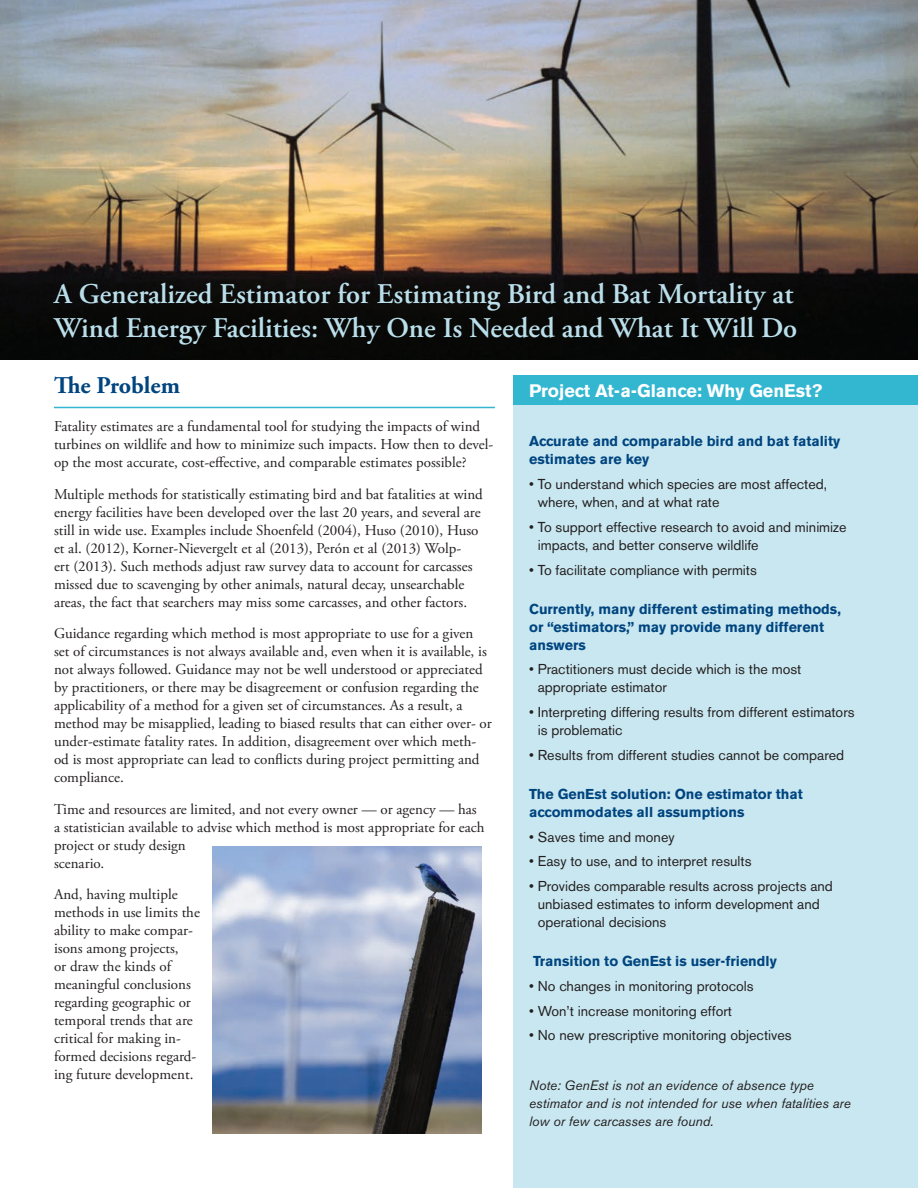
<style>
.page{position:relative;width:918px;height:1188px;background:#fff}
.page>*{position:absolute;margin:0;border:0;box-sizing:border-box;transform-origin:0 0}
.t1{font:600 28.5px/34.2px "Adobe Garamond Pro";color:#badfeb}
.Subhead{font:700 24px "Adobe Garamond Pro";color:#004580}
.t2{font:700 18px "Akzidenz Grotesk BE";color:#fff}
.Body{font:15px/18px "Adobe Garamond Pro";color:#231f20}
.t3{font:14.25px/18px "Akzidenz Grotesk BE";color:#231f20}
.t4{font:700 14.25px/18px "Akzidenz Grotesk BE";color:#004580}
.t5{font:italic 13.5px/18px "Akzidenz Grotesk BE";color:#231f20}
</style>
<div class="page">
<div style="left:513px;top:376px;width:405px;height:812px;background:#c9e7f0"></div>
<div style="left:513px;top:376px;width:405px;height:29px;background:#33b7d1"></div>
<img style="left:0;top:0;width:918px;height:360px">
<hr style="left:54px;top:407px;width:441px;height:1px;background:#33b7d1">
<img style="left:212px;top:847px;width:270px;height:287px">
<p class="t1" style="left:54px;top:277px;width:745px">A Generalized Estimator for Estimating Bird and Bat Mortality at<br>Wind Energy Facilities: Why One Is Needed and What It Will Do</p>
<p class="Subhead" style="left:54px;top:372px;width:128px">The Problem</p>
<p class="Body" style="left:54px;top:418px;width:441px">Fatality estimates are a fundamental tool for studying the impacts of wind turbines on wildlife and how to minimize such impacts. How then to devel&shy;op the most accurate, cost-effective, and comparable estimates possible?</p>
<p class="Body" style="left:54px;top:486px;width:430px">Multiple methods for statistically estimating bird and bat fatalities at wind energy facilities have been developed over the last 20 years, and several are still in wide use. Examples include Shoenfeld (2004), Huso (2010), Huso et al. (2012), Korner-Nievergelt et al (2013), Perón et al (2013) Wolp-<br>ert (2013). Such methods adjust raw survey data to account for carcasses missed due to scavenging by other animals, natural decay, unsearchable areas, the fact that searchers may miss some carcasses, and other factors.</p>
<p class="Body" style="left:54px;top:625px;width:439px">Guidance regarding which method is most appropriate to use for a given set of circumstances is not always available and, even when it is available, is not always followed. Guidance may not be well understood or appreciated by practitioners, or there may be disagreement or confusion regarding the applicability of a method for a given set of circumstances. As a result, a method may be misapplied, leading to biased results that can either over- or under-estimate fatality rates. In addition, disagreement over which meth&shy;od is most appropriate can lead to conflicts during project permitting and compliance.</p>
<p class="Body" style="left:54px;top:801px;width:432px">Time and resources are limited, and not every owner — or agency — has a statistician available to advise which method is most appropriate for each project or study design<br>scenario.</p>
<p class="Body" style="left:54px;top:886px;width:147px">And, having multiple methods in use limits the ability to make compar&shy;isons among projects,<br>or draw the kinds of meaningful conclusions regarding geographic or temporal trends that are critical for making in&shy;formed decisions regard&shy;ing future development.</p>
<p class="t2" style="left:529px;top:380px;width:295px">Project At-a-Glance: Why GenEst?</p>
<p class="t4" style="left:529px;top:433px;width:313px">Accurate and comparable bird and bat fatality estimates are key</p>
<p class="t3" style="left:538px;top:475px;width:291px;text-indent:-9px">• To understand which species are most affected, where, when, and at what rate</p>
<p class="t3" style="left:538px;top:518px;width:310px;text-indent:-9px">• To support effective research to avoid and minimize impacts, and better conserve wildlife</p>
<p class="t3" style="left:529px;top:561px;width:229px">• To facilitate compliance with permits</p>
<p class="t4" style="left:529px;top:600px;width:313px">Currently, many different estimating methods, or “estimators,” may provide many different answers</p>
<p class="t3" style="left:538px;top:660px;width:265px;text-indent:-9px">• Practitioners must decide which is the most appropriate estimator</p>
<p class="t3" style="left:538px;top:703px;width:318px;text-indent:-9px">• Interpreting differing results from different estimators is problematic</p>
<p class="t3" style="left:529px;top:746px;width:317px">• Results from different studies cannot be compared</p>
<p class="t4" style="left:529px;top:785px;width:275px">The GenEst solution: One estimator that accommodates all assumptions</p>
<p class="t3" style="left:529px;top:828px;width:147px">• Saves time and money</p>
<p class="t3" style="left:529px;top:852px;width:224px">• Easy to use, and to interpret results</p>
<p class="t3" style="left:538px;top:877px;width:297px;text-indent:-9px">• Provides comparable results across projects and unbiased estimates to inform development and operational decisions</p>
<p class="t4" style="left:533px;top:952px;width:245px">Transition to GenEst is user-friendly</p>
<p class="t3" style="left:529px;top:977px;width:226px">• No changes in monitoring protocols</p>
<p class="t3" style="left:529px;top:1002px;width:204px">• Won’t increase monitoring effort</p>
<p class="t3" style="left:529px;top:1026px;width:264px">• No new prescriptive monitoring objectives</p>
<p class="t5" style="left:529px;top:1076px;width:323px">Note: GenEst is not an evidence of absence type estimator and is not intended for use when fatalities are low or few carcasses are found.</p>
</div>
